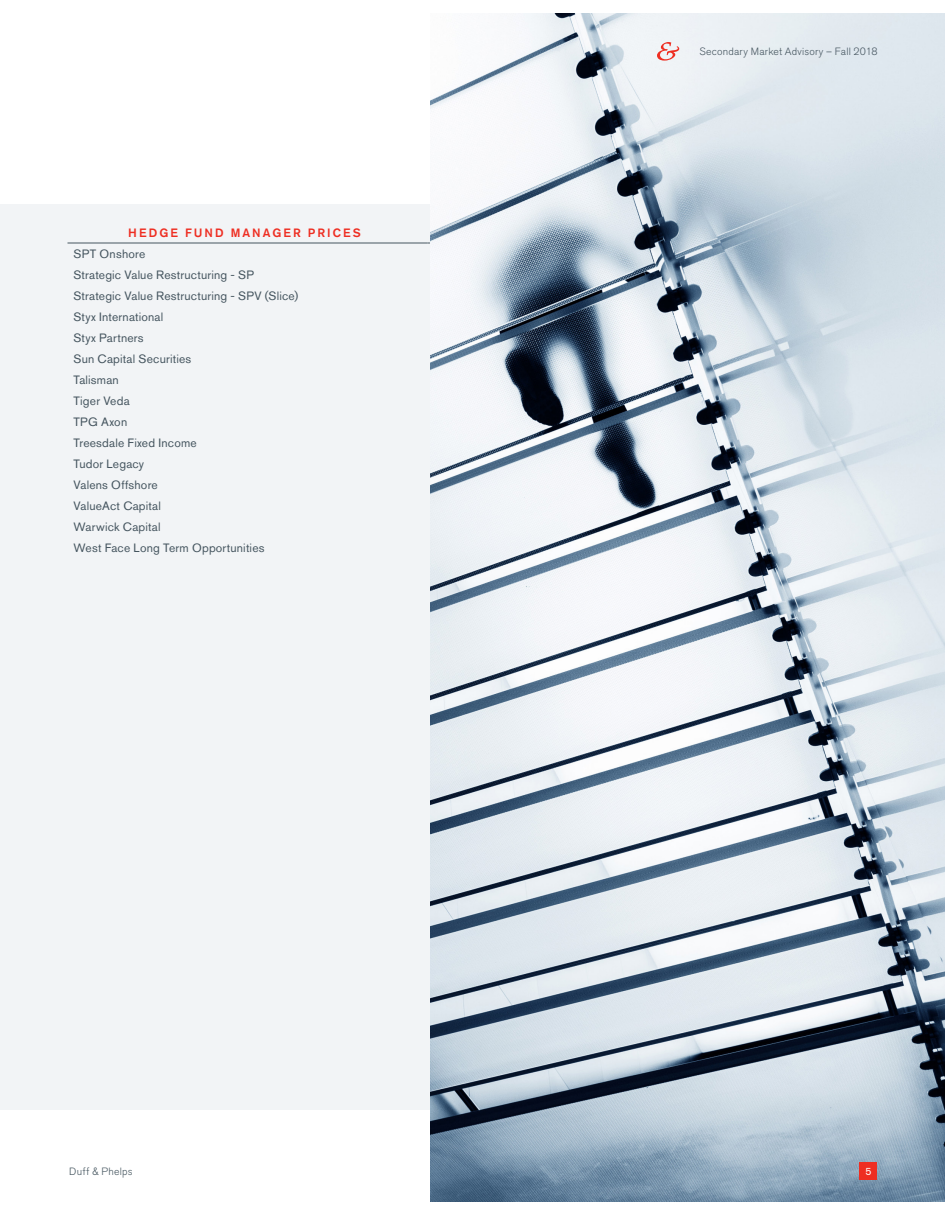
<style>
.page{position:relative;width:945px;height:1215px;background:#fff}
.page>*{position:absolute;margin:0;border:0;box-sizing:border-box;transform-origin:0 0}
.Body_Text{font:12px "Akzidenz Grotesk BQ";letter-spacing:.015em;color:#45555f}
.Table_Header{font:500 12px "Akzidenz Grotesk BQ";letter-spacing:.17em;color:#ee2e22}
.t1{font:300 10.5px "Akzidenz Grotesk BQ";letter-spacing:.02em;color:#45555f}
.t2{font:10.5px "Akzidenz Grotesk BQ";color:#fff}
</style>
<div class="page">
<div style="left:0;top:204px;width:945px;height:906px;background:#f2f4f6"></div>
<hr style="left:68px;top:243px;width:360px;height:1px;background:#45555f">
<hr style="left:428px;top:243px;width:360px;height:1px;background:#45555f">
<img style="left:430px;top:14px;width:515px;height:1188px">
<div style="left:860px;top:1162px;width:18px;height:18px;background:#ee2e22"></div>
<svg style="left:657px;top:42px;width:22px;height:19px"></svg>
<p class="Table_Header" style="left:128px;top:225px;width:234px">HEDGE FUND MANAGER PRICES</p>
<p class="Body_Text" style="left:74px;top:247px;width:73px">SPT Onshore</p>
<p class="Body_Text" style="left:74px;top:268px;width:182px">Strategic Value Restructuring - SP</p>
<p class="Body_Text" style="left:74px;top:289px;width:226px">Strategic Value Restructuring - SPV (Slice)</p>
<p class="Body_Text" style="left:74px;top:310px;width:91px">Styx International</p>
<p class="Body_Text" style="left:74px;top:331px;width:72px">Styx Partners</p>
<p class="Body_Text" style="left:74px;top:352px;width:119px">Sun Capital Securities</p>
<p class="Body_Text" style="left:74px;top:373px;width:47px">Talisman</p>
<p class="Body_Text" style="left:74px;top:394px;width:58px">Tiger Veda</p>
<p class="Body_Text" style="left:74px;top:415px;width:55px">TPG Axon</p>
<p class="Body_Text" style="left:74px;top:436px;width:125px">Treesdale Fixed Income</p>
<p class="Body_Text" style="left:74px;top:457px;width:72px">Tudor Legacy</p>
<p class="Body_Text" style="left:74px;top:478px;width:86px">Valens Offshore</p>
<p class="Body_Text" style="left:74px;top:499px;width:89px">ValueAct Capital</p>
<p class="Body_Text" style="left:74px;top:520px;width:89px">Warwick Capital</p>
<p class="Body_Text" style="left:74px;top:541px;width:193px">West Face Long Term Opportunities</p>
<p class="t1" style="left:700px;top:45px;width:179px">Secondary Market Advisory – Fall 2018</p>
<p class="t1" style="left:69px;top:1165px;width:65px">Duff &amp; Phelps</p>
<p class="t2" style="left:865px;top:1165px;width:8px">5</p>
</div>
